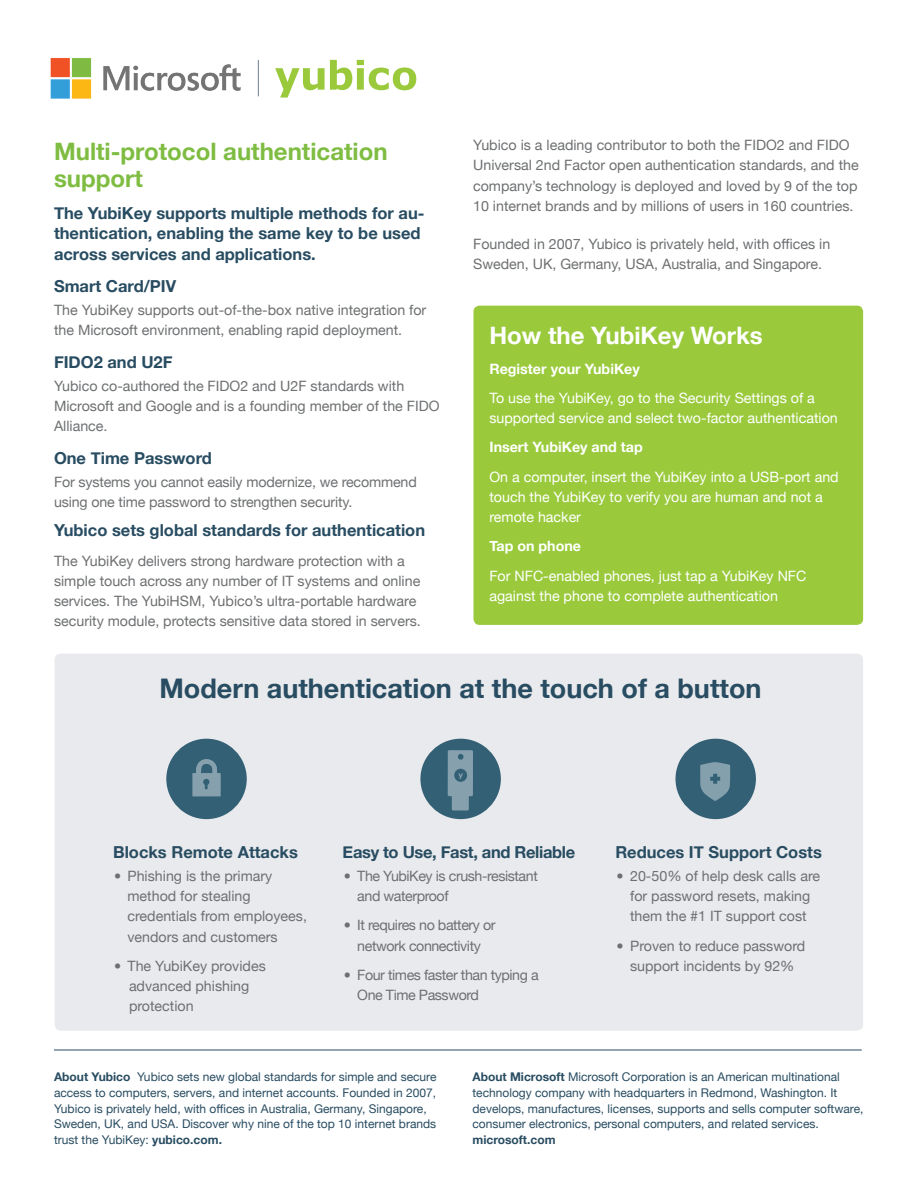
<style>
.page{position:relative;width:918px;height:1188px;background:#fff}
.page>*{position:absolute;margin:0;border:0;box-sizing:border-box;transform-origin:0 0}
.t1{font:700 27px "Helvetica Neue";color:#284c61}
.pg_head-green{font:700 24px/27px "Helvetica Neue";color:#7fbd42}
.body{font:700 24px "Helvetica Neue";color:#fff}
.body-2{font:700 16.5px/20.2px "Helvetica Neue";color:#284c61}
.sub{font:700 16.5px "Helvetica Neue";color:#284c61}
.sub-2{font:700 16.5px "Helvetica Neue";letter-spacing:-.02em;color:#284c61}
.body-3{font:14.25px/20.2px "Helvetica Neue";color:#6d6f71}
.body-4{font:14.25px/20.2px "Helvetica Neue";color:#fff}
.body-5{font:14.25px/20.2px "Helvetica Neue";letter-spacing:-.03em;color:#6d6f71}
.body-6{font:700 14.25px "Helvetica Neue";color:#fff}
.foot{font:12px/15.8px "Helvetica Neue";color:#284c61}
.s1{font-weight:700}
</style>
<div class="page">
<div style="left:55px;top:654px;width:808px;height:377px;background:#e9eaed;border-radius:6px"></div>
<div style="left:166px;top:739px;width:81px;height:80px;background:#336075;border-radius:50%"></div>
<div style="left:192px;top:773px;width:29px;height:23px;background:#86a0ad"></div>
<svg style="left:196px;top:759px;width:22px;height:31px"></svg>
<div style="left:676px;top:739px;width:80px;height:80px;background:#336075;border-radius:50%"></div>
<svg style="left:700px;top:762px;width:30px;height:39px"></svg>
<div style="left:420px;top:739px;width:81px;height:80px;background:#336075;border-radius:50%"></div>
<svg style="left:448px;top:750px;width:25px;height:61px"></svg>
<div style="left:473px;top:306px;width:390px;height:319px;background:#9aca3c;border-radius:6px"></div>
<img style="left:50px;top:58px;width:191px;height:41px">
<hr style="left:258px;top:60px;width:1px;height:36px;background:#707e8f">
<svg style="left:275px;top:60px;width:141px;height:38px"></svg>
<hr style="left:54px;top:1050px;width:808px;height:1px;background:#284c61">
<p class="pg_head-green" style="left:54px;top:138px;width:335px">Multi-protocol authentication support</p>
<p class="body-2" style="left:54px;top:204px;width:372px">The YubiKey supports multiple methods for au&shy;thentication, enabling the same key to be used across services and applications.</p>
<p class="sub" style="left:54px;top:273px;width:124px">Smart Card/PIV</p>
<p class="body-3" style="left:54px;top:301px;width:374px">The YubiKey supports out-of-the-box native integration for the Microsoft environment, enabling rapid deployment.</p>
<p class="sub" style="left:54px;top:349px;width:120px">FIDO2 and U2F</p>
<p class="body-3" style="left:54px;top:377px;width:387px">Yubico co-authored the FIDO2 and U2F standards with<br>Microsoft and Google and is a founding member of the FIDO<br>Alliance.</p>
<p class="sub" style="left:54px;top:445px;width:159px">One Time Password</p>
<p class="body-3" style="left:54px;top:473px;width:364px">For systems you cannot easily modernize, we recommend using one time password to strengthen security.</p>
<p class="body-2" style="left:54px;top:521px;width:373px">Yubico sets global standards for authentication</p>
<p class="body-3" style="left:54px;top:551px;width:368px">The YubiKey delivers strong hardware protection with a simple touch across any number of IT systems and online services. The YubiHSM, Yubico’s ultra-portable hardware security module, protects sensitive data stored in servers.</p>
<p class="body-3" style="left:473px;top:136px;width:387px">Yubico is a leading contributor to both the FIDO2 and FIDO Universal 2nd Factor open authentication standards, and the company’s technology is deployed and loved by 9 of the top 10 internet brands and by millions of users in 160 countries.</p>
<p class="body-3" style="left:473px;top:235px;width:359px">Founded in 2007, Yubico is privately held, with offices in<br>Sweden, UK, Germany, USA, Australia, and Singapore.</p>
<p class="body" style="left:489px;top:317px;width:275px">How the YubiKey Works</p>
<p class="body-6" style="left:489px;top:357px;width:152px">Register your YubiKey</p>
<p class="body-4" style="left:489px;top:389px;width:350px">To use the YubiKey, go to the Security Settings of a supported service and select two-factor authentication</p>
<p class="body-6" style="left:489px;top:436px;width:155px">Insert YubiKey and tap</p>
<p class="body-4" style="left:489px;top:467px;width:351px">On a computer, insert the YubiKey into a USB-port and touch the YubiKey to verify you are human and not a remote hacker</p>
<p class="body-6" style="left:489px;top:535px;width:93px">Tap on phone</p>
<p class="body-4" style="left:489px;top:566px;width:318px">For NFC-enabled phones, just tap a YubiKey NFC against the phone to complete authentication</p>
<p class="t1" style="left:159px;top:668px;width:604px">Modern authentication at the touch of a button</p>
<p class="sub" style="left:113px;top:839px;width:186px">Blocks Remote Attacks</p>
<p class="body-3" style="left:128px;top:866px;width:181px">Phishing is the primary method for stealing credentials from employees, vendors and customers</p>
<p class="body-3" style="left:128px;top:956px;width:140px">The YubiKey provides advanced phishing protection</p>
<p class="sub-2" style="left:343px;top:839px;width:234px">Easy to Use, Fast, and Reliable</p>
<p class="body-5" style="left:357px;top:866px;width:182px">The YubiKey is crush-resistant and waterproof</p>
<p class="body-5" style="left:357px;top:916px;width:140px">It requires no battery or network connectivity</p>
<p class="body-5" style="left:357px;top:965px;width:183px">Four times faster than typing a<br>One Time Password</p>
<p class="sub" style="left:615px;top:839px;width:208px">Reduces IT Support Costs</p>
<p class="body-3" style="left:630px;top:866px;width:192px">20-50% of help desk calls are for password resets, making them the #1 IT support cost</p>
<p class="body-3" style="left:630px;top:936px;width:177px">Proven to reduce password support incidents by 92%</p>
<p class="foot" style="left:54px;top:1070px;width:384px"><span class="s1">About Yubico</span> Yubico sets new global standards for simple and secure access to computers, servers, and internet accounts. Founded in 2007, Yubico is privately held, with offices in Australia, Germany, Singapore, Sweden, UK, and USA. Discover why nine of the top 10 internet brands trust the YubiKey: <span class="s1">yubico.com.</span></p>
<p class="foot" style="left:472px;top:1070px;width:392px"><span class="s1">About Microsoft</span> Microsoft Corporation is an American multinational technology company with headquarters in Redmond, Washington. It develops, manufactures, licenses, supports and sells computer software, consumer electronics, personal computers, and related services. <span class="s1">microsoft.com</span></p>
</div>
